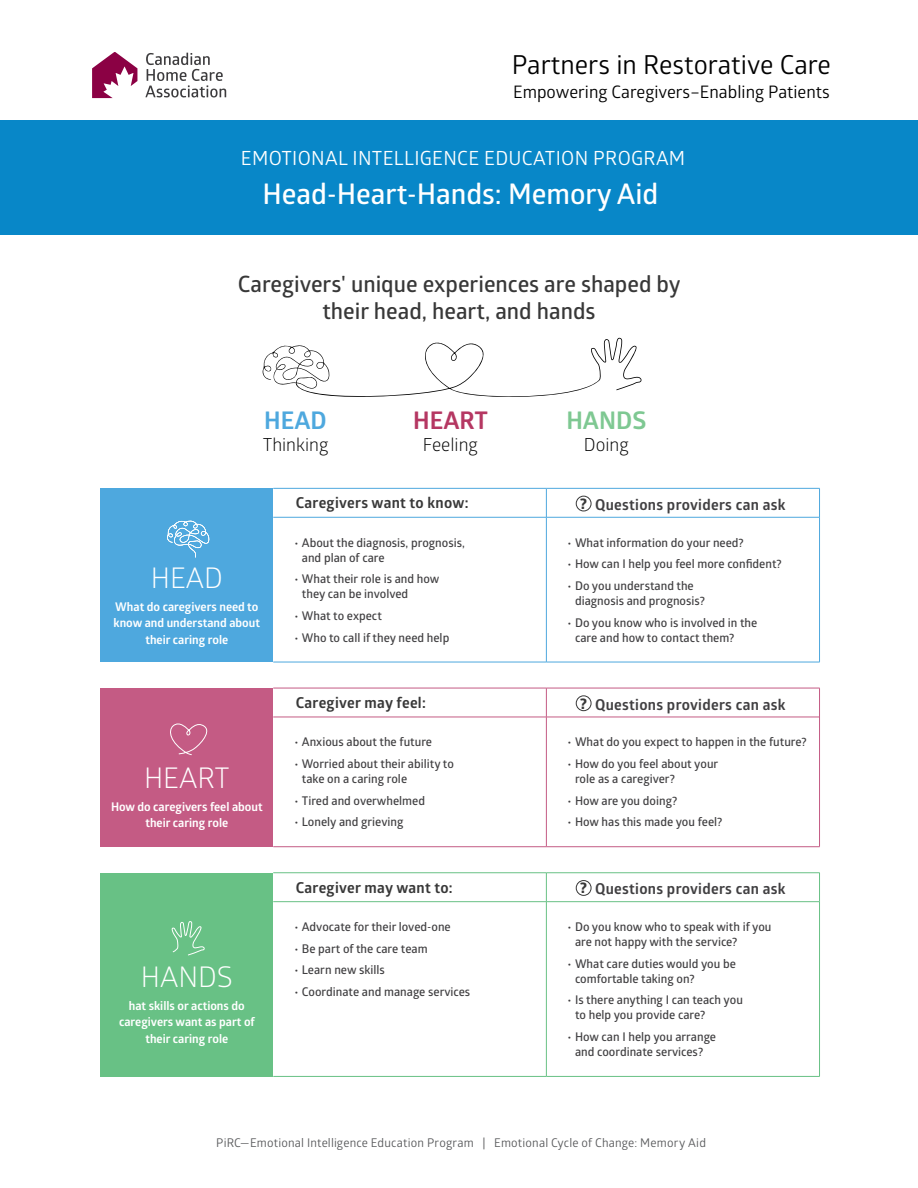
<style>
.page{position:relative;width:918px;height:1188px;background:#fff}
.page>*{position:absolute;margin:0;border:0;box-sizing:border-box;transform-origin:0 0}
.Title_below{font:600 28.5px "Glober";color:#fff}
.t1{font:28.5px "Glober";color:#fff}
.t2{font:26.1px "Glober";color:#000}
.t3{font:700 24.3px "Glober";color:#b53762}
.t4{font:700 24.3px "Glober";color:#7ec892}
.t5{font:700 24.3px "Glober";color:#4ea8de}
.Table_title{font:600 22.5px/27px "Glober";color:#383838;text-align:center}
.Title_above{font:19.5px "Glober";letter-spacing:.015em;color:#fff}
.t6{font:18px "Glober";color:#000}
.t7{font:17.25px "Glober";color:#000}
.body_table{font:700 15.3px "Globerx";color:#383838}
.t8{font:700 15px "Glober";letter-spacing:.02em;color:#414042}
.t9{font:700 15px "Glober";letter-spacing:.02em;color:#383838}
.t10{font:600 12px/15px "Glober";color:#414042}
.t11{font:700 12px/16.5px "Glober";color:#fff;text-align:center}
.t12{font:12px "Glober";letter-spacing:.015em;color:#58595b}
</style>
<div class="page">
<div style="left:0;top:121px;width:918px;height:114px;background:#0887c8"></div>
<svg style="left:145px;top:53px;width:81px;height:44px"></svg>
<svg style="left:92px;top:52px;width:45px;height:46px"></svg>
<div style="left:100px;top:488px;width:173px;height:174px;background:#4ea8de"></div>
<svg style="left:273px;top:518px;width:546px;height:144px"></svg>
<hr style="left:273px;top:517px;width:273px;height:1px;background:#4ea8de">
<hr style="left:546px;top:517px;width:273px;height:1px;background:#4ea8de">
<hr style="left:273px;top:662px;width:273px;height:1px;background:#4ea8de">
<hr style="left:546px;top:662px;width:274px;height:1px;background:#4ea8de">
<svg style="left:273px;top:488px;width:547px;height:29px"></svg>
<hr style="left:546px;top:517px;width:1px;height:145px;background:#4ea8de">
<hr style="left:819px;top:517px;width:1px;height:145px;background:#4ea8de">
<div style="left:576px;top:496px;width:15px;height:15px;border:1px solid #383838;border-radius:50%"></div>
<div style="left:100px;top:688px;width:173px;height:159px;background:#c45b84"></div>
<hr style="left:273px;top:717px;width:273px;height:1px;background:#c45b84">
<hr style="left:546px;top:717px;width:273px;height:1px;background:#c45b84">
<hr style="left:273px;top:846px;width:273px;height:1px;background:#c45b84">
<hr style="left:546px;top:846px;width:274px;height:1px;background:#c45b84">
<svg style="left:273px;top:688px;width:547px;height:29px"></svg>
<hr style="left:546px;top:717px;width:1px;height:130px;background:#c45b84">
<hr style="left:819px;top:717px;width:1px;height:130px;background:#c45b84">
<div style="left:576px;top:695px;width:15px;height:16px;border:1px solid #383838;border-radius:50%"></div>
<div style="left:100px;top:873px;width:173px;height:203px;background:#68c185"></div>
<svg style="left:273px;top:902px;width:546px;height:174px"></svg>
<hr style="left:273px;top:872px;width:273px;height:1px;background:#68c185">
<hr style="left:546px;top:872px;width:274px;height:1px;background:#68c185">
<hr style="left:273px;top:1076px;width:273px;height:1px;background:#68c185">
<hr style="left:546px;top:1076px;width:274px;height:1px;background:#68c185">
<svg style="left:273px;top:873px;width:547px;height:29px"></svg>
<hr style="left:546px;top:902px;width:1px;height:174px;background:#68c185">
<hr style="left:819px;top:902px;width:1px;height:174px;background:#68c185">
<div style="left:576px;top:880px;width:15px;height:16px;border:1px solid #383838;border-radius:50%"></div>
<svg style="left:167px;top:520px;width:43px;height:38px"></svg>
<svg style="left:170px;top:723px;width:38px;height:33px"></svg>
<svg style="left:172px;top:921px;width:33px;height:35px"></svg>
<svg style="left:262px;top:338px;width:379px;height:59px"></svg>
<p class="t2" style="left:512px;top:46px;width:321px">Partners in Restorative Care</p>
<p class="t7" style="left:513px;top:80px;width:318px">Empowering Caregivers–Enabling Patients</p>
<p class="Title_above" style="left:241px;top:145px;width:446px">EMOTIONAL INTELLIGENCE EDUCATION PROGRAM</p>
<p class="Title_below" style="left:263px;top:174px;width:397px">Head-Heart-Hands: Memory Aid</p>
<p class="Table_title" style="left:238px;top:269px;width:444px">Caregivers' unique experiences are shaped by their head, heart, and hands</p>
<p class="t5" style="left:264px;top:403px;width:64px">HEAD</p>
<p class="t6" style="left:263px;top:432px;width:67px">Thinking</p>
<p class="t3" style="left:413px;top:403px;width:76px">HEART</p>
<p class="t6" style="left:423px;top:432px;width:56px">Feeling</p>
<p class="t4" style="left:566px;top:403px;width:81px">HANDS</p>
<p class="t6" style="left:584px;top:432px;width:46px">Doing</p>
<p class="t1" style="left:151px;top:558px;width:74px">HEAD</p>
<p class="t11" style="left:114px;top:598px;width:148px">What do caregivers need to know and understand about their caring role</p>
<p class="t1" style="left:144px;top:758px;width:87px">HEART</p>
<p class="t11" style="left:111px;top:798px;width:153px">How do caregivers feel about their caring role</p>
<p class="t1" style="left:141px;top:957px;width:94px">HANDS</p>
<p class="t11" style="left:119px;top:997px;width:137px">hat skills or actions do caregivers want as part of their caring role</p>
<p class="t9" style="left:296px;top:492px;width:174px">Caregivers want to know:</p>
<p class="body_table" style="left:580px;top:493px;width:8px">?</p>
<p class="t8" style="left:595px;top:494px;width:192px">Questions providers can ask</p>
<p class="t10" style="left:302px;top:534px;width:164px;text-indent:-8px">• About the diagnosis, prognosis, and plan of care</p>
<p class="t10" style="left:302px;top:571px;width:139px;text-indent:-8px">• What their role is and how they can be involved</p>
<p class="t10" style="left:294px;top:608px;width:89px">• What to expect</p>
<p class="t10" style="left:294px;top:630px;width:156px">• Who to call if they need help</p>
<p class="t10" style="left:568px;top:534px;width:178px">• What information do your need?</p>
<p class="t10" style="left:568px;top:556px;width:216px">• How can I help you feel more confident?</p>
<p class="t10" style="left:575px;top:578px;width:132px;text-indent:-8px">• Do you understand the diagnosis and prognosis?</p>
<p class="t10" style="left:575px;top:615px;width:184px;text-indent:-8px">• Do you know who is involved in the care and how to contact them?</p>
<p class="t9" style="left:296px;top:692px;width:132px">Caregiver may feel:</p>
<p class="body_table" style="left:580px;top:692px;width:8px">?</p>
<p class="t8" style="left:595px;top:693px;width:192px">Questions providers can ask</p>
<p class="t10" style="left:294px;top:734px;width:139px">• Anxious about the future</p>
<p class="t10" style="left:302px;top:756px;width:154px;text-indent:-8px">• Worried about their ability to take on a caring role</p>
<p class="t10" style="left:294px;top:793px;width:132px">• Tired and overwhelmed</p>
<p class="t10" style="left:294px;top:814px;width:111px">• Lonely and grieving</p>
<p class="t10" style="left:568px;top:734px;width:241px">• What do you expect to happen in the future?</p>
<p class="t10" style="left:575px;top:756px;width:145px;text-indent:-8px">• How do you feel about your role as a caregiver?</p>
<p class="t10" style="left:568px;top:793px;width:111px">• How are you doing?</p>
<p class="t10" style="left:568px;top:814px;width:156px">• How has this made you feel?</p>
<p class="t9" style="left:296px;top:877px;width:158px">Caregiver may want to:</p>
<p class="body_table" style="left:580px;top:877px;width:8px">?</p>
<p class="t8" style="left:595px;top:878px;width:192px">Questions providers can ask</p>
<p class="t10" style="left:294px;top:919px;width:158px">• Advocate for their loved-one</p>
<p class="t10" style="left:294px;top:941px;width:135px">• Be part of the care team</p>
<p class="t10" style="left:294px;top:962px;width:92px">• Learn new skills</p>
<p class="t10" style="left:294px;top:984px;width:177px">• Coordinate and manage services</p>
<p class="t10" style="left:575px;top:919px;width:198px;text-indent:-8px">• Do you know who to speak with if you are not happy with the service?</p>
<p class="t10" style="left:575px;top:956px;width:162px;text-indent:-8px">• What care duties would you be comfortable taking on?</p>
<p class="t10" style="left:575px;top:992px;width:169px;text-indent:-8px">• Is there anything I can teach you to help you provide care?</p>
<p class="t10" style="left:568px;top:1029px;width:150px;text-align:center">• How can I help you arrange and coordinate services?</p>
<p class="t12" style="left:216px;top:1134px;width:491px">PiRC—Emotional Intelligence Education Program | Emotional Cycle of Change: Memory Aid</p>
</div>
